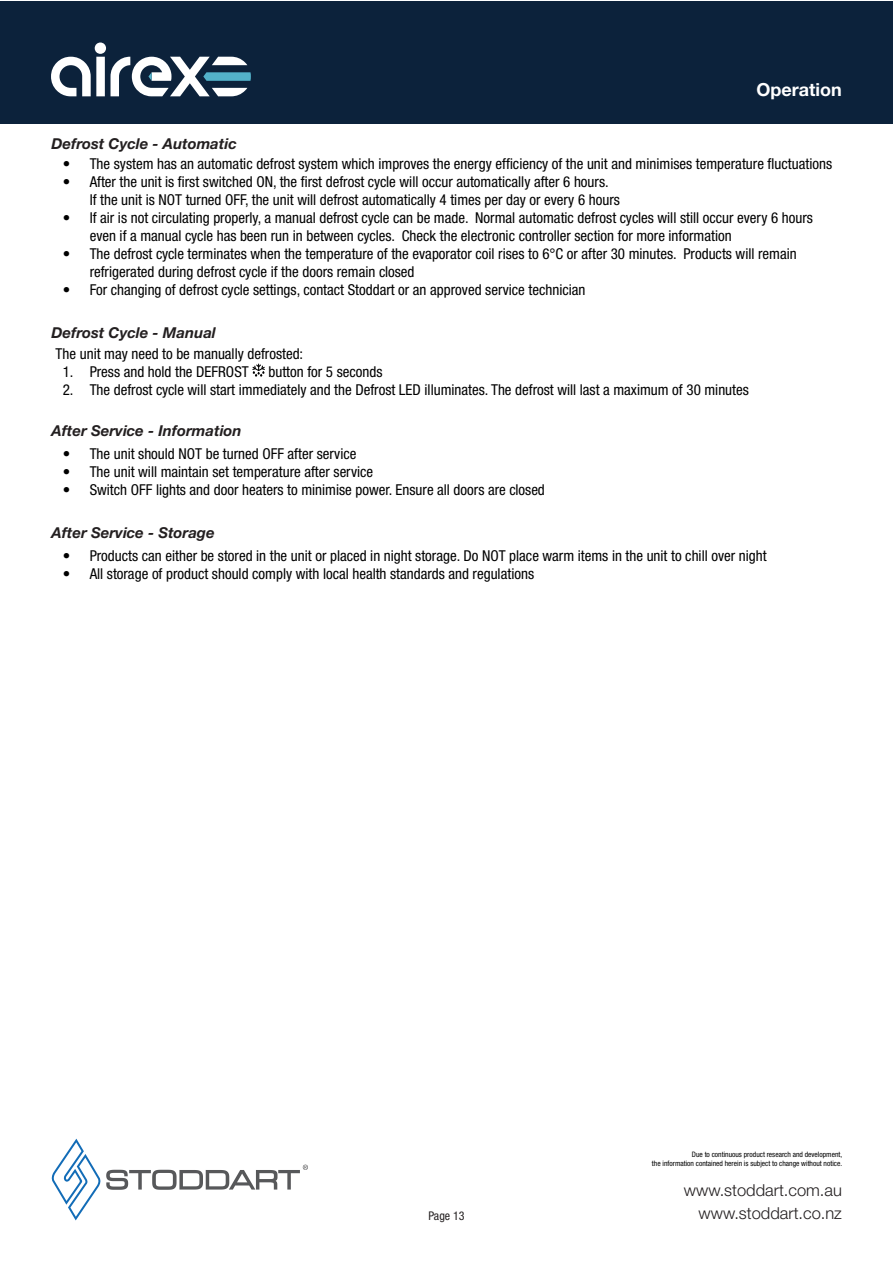
<style>
.page{position:relative;width:893px;height:1263px;background:#fff}
.page>*{position:absolute;margin:0;border:0;box-sizing:border-box;transform-origin:0 0}
.Header_non_content_W{font:700 18px "Helvetica Neue LT Std";color:#fff}
.t1{font:300 16.5px/22.8px "Helvetica Neue LT Pro";color:#231f20;text-align:right}
.t2{font:condensed 15px/18px "Helvetica Neue LT Pro";color:#000}
.Sub_Header_Info_-_JM{font:italic 700 15px "Helvetica Neue LT Pro";color:#231f20}
.t3{font:condensed 12px "Helvetica Neue LT Pro";color:#231f20}
.t4{font:condensed 7.5px/9px "Helvetica Neue LT Pro";color:#000;text-align:right}
</style>
<div class="page">
<svg style="left:51px;top:1139px;width:257px;height:81px"></svg>
<div style="left:1px;top:1px;width:892px;height:123px;background:#0c223b"></div>
<svg style="left:51px;top:43px;width:200px;height:53px"></svg>
<svg style="left:252px;top:364px;width:13px;height:13px"></svg>
<p class="Header_non_content_W" style="left:757px;top:79px;width:87px">Operation</p>
<p class="Sub_Header_Info_-_JM" style="left:51px;top:134px;width:187px">Defrost Cycle - Automatic</p>
<p class="t2" style="left:63px;top:155px;width:771px">• The system has an automatic defrost system which improves the energy efficiency of the unit and minimises temperature fluctuations</p>
<p class="t2" style="left:90px;top:173px;width:532px;text-indent:-27px">• After the unit is first switched ON, the first defrost cycle will occur automatically after 6 hours.<br>If the unit is NOT turned OFF, the unit will defrost automatically 4 times per day or every 6 hours</p>
<p class="t2" style="left:90px;top:209px;width:725px;text-indent:-27px">• If air is not circulating properly, a manual defrost cycle can be made. Normal automatic defrost cycles will still occur every 6 hours even if a manual cycle has been run in between cycles. Check the electronic controller section for more information</p>
<p class="t2" style="left:90px;top:245px;width:708px;text-indent:-27px">• The defrost cycle terminates when the temperature of the evaporator coil rises to 6°C or after 30 minutes. Products will remain refrigerated during defrost cycle if the doors remain closed</p>
<p class="t2" style="left:63px;top:281px;width:524px">• For changing of defrost cycle settings, contact Stoddart or an approved service technician</p>
<p class="Sub_Header_Info_-_JM" style="left:51px;top:324px;width:166px">Defrost Cycle - Manual</p>
<p class="t2" style="left:56px;top:344px;width:249px">The unit may need to be manually defrosted:</p>
<p class="t2" style="left:63px;top:362px;width:188px">1. Press and hold the DEFROST</p>
<p class="t2" style="left:268px;top:362px;width:116px">button for 5 seconds</p>
<p class="t2" style="left:63px;top:380px;width:688px">2. The defrost cycle will start immediately and the Defrost LED illuminates. The defrost will last a maximum of 30 minutes</p>
<p class="Sub_Header_Info_-_JM" style="left:51px;top:422px;width:192px">After Service - Information</p>
<p class="t2" style="left:63px;top:444px;width:295px">• The unit should NOT be turned OFF after service</p>
<p class="t2" style="left:63px;top:462px;width:312px">• The unit will maintain set temperature after service</p>
<p class="t2" style="left:63px;top:480px;width:484px">• Switch OFF lights and door heaters to minimise power. Ensure all doors are closed</p>
<p class="Sub_Header_Info_-_JM" style="left:51px;top:523px;width:165px">After Service - Storage</p>
<p class="t2" style="left:63px;top:546px;width:705px">• Products can either be stored in the unit or placed in night storage. Do NOT place warm items in the unit to chill over night</p>
<p class="t2" style="left:63px;top:564px;width:473px">• All storage of product should comply with local health standards and regulations</p>
<p class="t3" style="left:428px;top:1209px;width:38px">Page 13</p>
<p class="t4" style="left:652px;top:1150px;width:192px">Due to continuous product research and development,<br>the information contained herein is subject to change without notice.</p>
<p class="t1" style="left:684px;top:1178px;width:160px">www.stoddart.com.au www.stoddart.co.nz</p>
</div>
